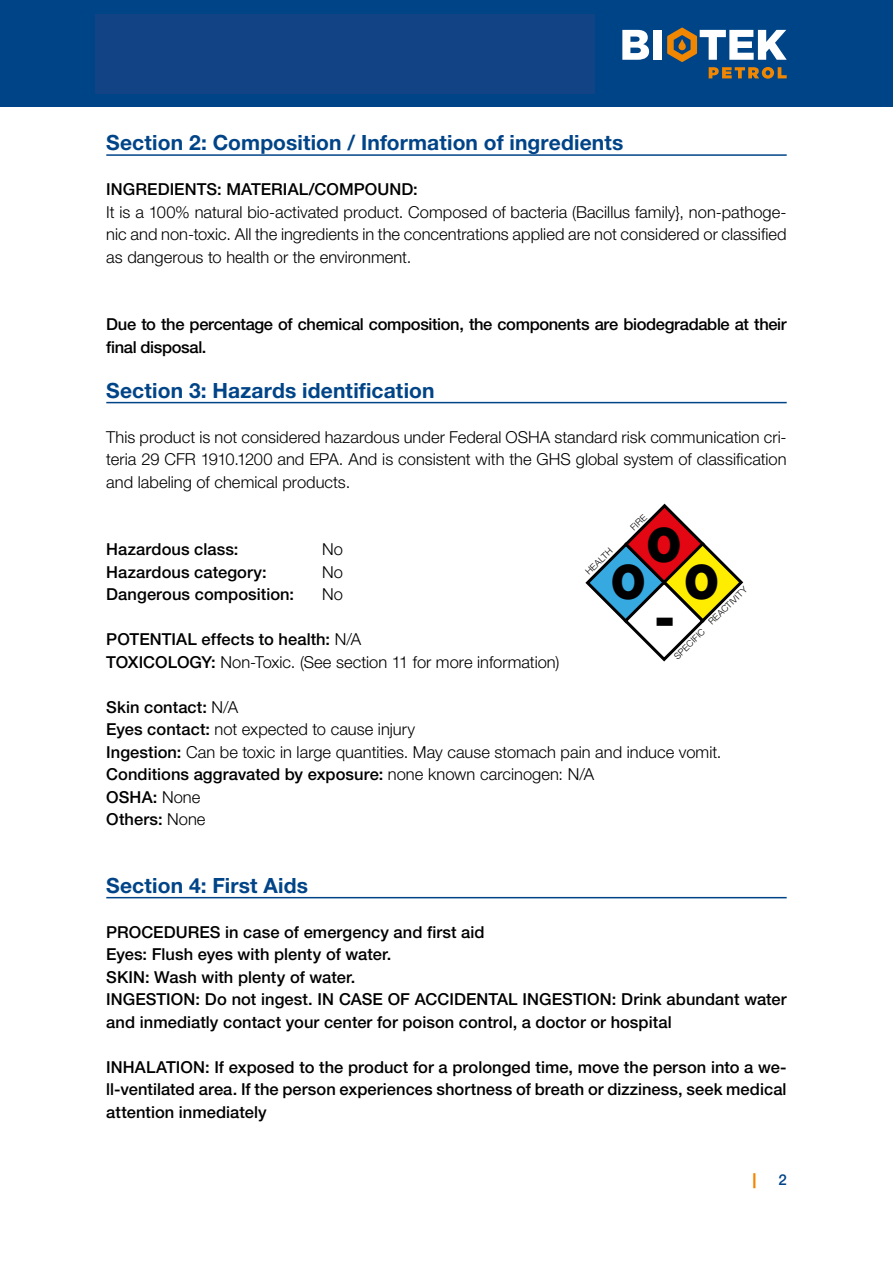
<style>
.page{position:relative;width:893px;height:1263px;background:#fff}
.page>*{position:absolute;margin:0;border:0;box-sizing:border-box;transform-origin:0 0}
.t1{font:900 48.75px "Gotham";color:#000}
.t2{font:700 21px "Helvetica Neue LT Std";letter-spacing:.005em;color:#048}
.t3{font:300 16.5px/22.5px "Helvetica Neue LT Std";color:#000;text-align:justify}
.t4{font:500 16.5px/22.5px "Helvetica Neue LT Std";color:#000}
.t5{font:500 16.5px/22.5px "Helvetica Neue LT Std";letter-spacing:-.02em;color:#000}
.t6{font:800 15px "Helvetica Neue LT Std";color:#f18700}
.t7{font:500 15px "Helvetica Neue LT Std";color:#048}
.t8{font:300 9px "Helvetica Neue LT Std";color:#000}
.s1{font-weight:500}
</style>
<div class="page">
<div style="left:0;top:0;width:893px;height:106px;background:#048"></div>
<svg style="left:622px;top:30px;width:27px;height:30px"></svg>
<div style="left:653px;top:30px;width:9px;height:30px;background:#fff"></div>
<svg style="left:667px;top:28px;width:120px;height:51px"></svg>
<hr style="left:106px;top:154px;width:681px;height:2px;background:#048">
<hr style="left:106px;top:402px;width:681px;height:1px;background:#048">
<hr style="left:106px;top:897px;width:681px;height:1px;background:#048">
<div style="left:95px;top:14px;width:499px;height:80px;background:#124485"></div>
<svg style="left:585px;top:503px;width:159px;height:159px"></svg>
<p class="t2" style="left:106px;top:130px;width:518px">Section 2: Composition / Information of ingredients</p>
<p class="t4" style="left:106px;top:178px;width:313px">INGREDIENTS: MATERIAL/COMPOUND:</p>
<p class="t3" style="left:106px;top:200px;width:682px">It is a 100% natural bio-activated product. Composed of bacteria (Bacillus family}, non-pathoge&shy;nic and non-toxic. All the ingredients in the concentrations applied are not considered or classified as dangerous to health or the environment.</p>
<p class="t5" style="left:106px;top:313px;width:682px">Due to the percentage of chemical composition, the components are biodegradable at their final disposal.</p>
<p class="t2" style="left:106px;top:377px;width:330px">Section 3: Hazards identification</p>
<p class="t3" style="left:106px;top:425px;width:682px">This product is not considered hazardous under Federal OSHA standard risk communication cri&shy;teria 29 CFR 1910.1200 and EPA. And is consistent with the GHS global system of classification and labeling of chemical products.</p>
<p class="t8" style="left:628px;top:525px;width:20px;rotate:-44deg">FIRE</p>
<h1 class="t1" style="left:646px;top:511px;width:37px">0</h1>
<p class="t4" style="left:106px;top:538px;width:134px">Hazardous class:</p>
<p class="t3" style="left:322px;top:538px;width:22px">No</p>
<p class="t4" style="left:106px;top:560px;width:162px">Hazardous category:</p>
<p class="t3" style="left:322px;top:560px;width:22px">No</p>
<p class="t4" style="left:106px;top:583px;width:189px">Dangerous composition:</p>
<p class="t3" style="left:322px;top:583px;width:22px">No</p>
<p class="t3" style="left:106px;top:628px;width:455px"><span class="s1">POTENTIAL effects to health:</span> N/A<br><span class="s1">TOXICOLOGY:</span> Non-Toxic. (See section 11 for more information)</p>
<p class="t3" style="left:106px;top:695px;width:617px;text-align:left"><span class="s1">Skin contact:</span> N/A<br><span class="s1">Eyes contact:</span> not expected to cause injury<br><span class="s1">Ingestion:</span> Can be toxic in large quantities. May cause stomach pain and induce vomit.<br><span class="s1">Conditions aggravated by exposure:</span> none known carcinogen: N/A<br><span class="s1">OSHA:</span> None<br><span class="s1">Others:</span> None</p>
<p class="t8" style="left:583px;top:569px;width:36px;rotate:-44deg">HEALTH</p>
<h1 class="t1" style="left:610px;top:548px;width:37px">0</h1>
<h1 class="t1" style="left:684px;top:548px;width:37px">0</h1>
<p class="t8" style="left:706px;top:619px;width:52px;rotate:-44deg">REACTIVITY</p>
<h1 class="t1" style="left:655px;top:586px;width:21px">-</h1>
<p class="t8" style="left:672px;top:653px;width:41px;rotate:-44deg">SPECIFIC</p>
<p class="t2" style="left:106px;top:872px;width:203px">Section 4: First Aids</p>
<p class="t4" style="left:106px;top:920px;width:682px">PROCEDURES in case of emergency and first aid<br>Eyes: Flush eyes with plenty of water.<br>SKIN: Wash with plenty of water.<br>INGESTION: Do not ingest. IN CASE OF ACCIDENTAL INGESTION: Drink abundant water and inmediatly contact your center for poison control, a doctor or hospital</p>
<p class="t4" style="left:106px;top:1055px;width:682px;text-align:justify">INHALATION: If exposed to the product for a prolonged time, move the person into a we&shy;ll-ventilated area. If the person experiences shortness of breath or dizziness, seek medical attention inmediately</p>
<p class="t6" style="left:753px;top:1171px;width:5px">|</p>
<p class="t7" style="left:778px;top:1171px;width:10px">2</p>
</div>
